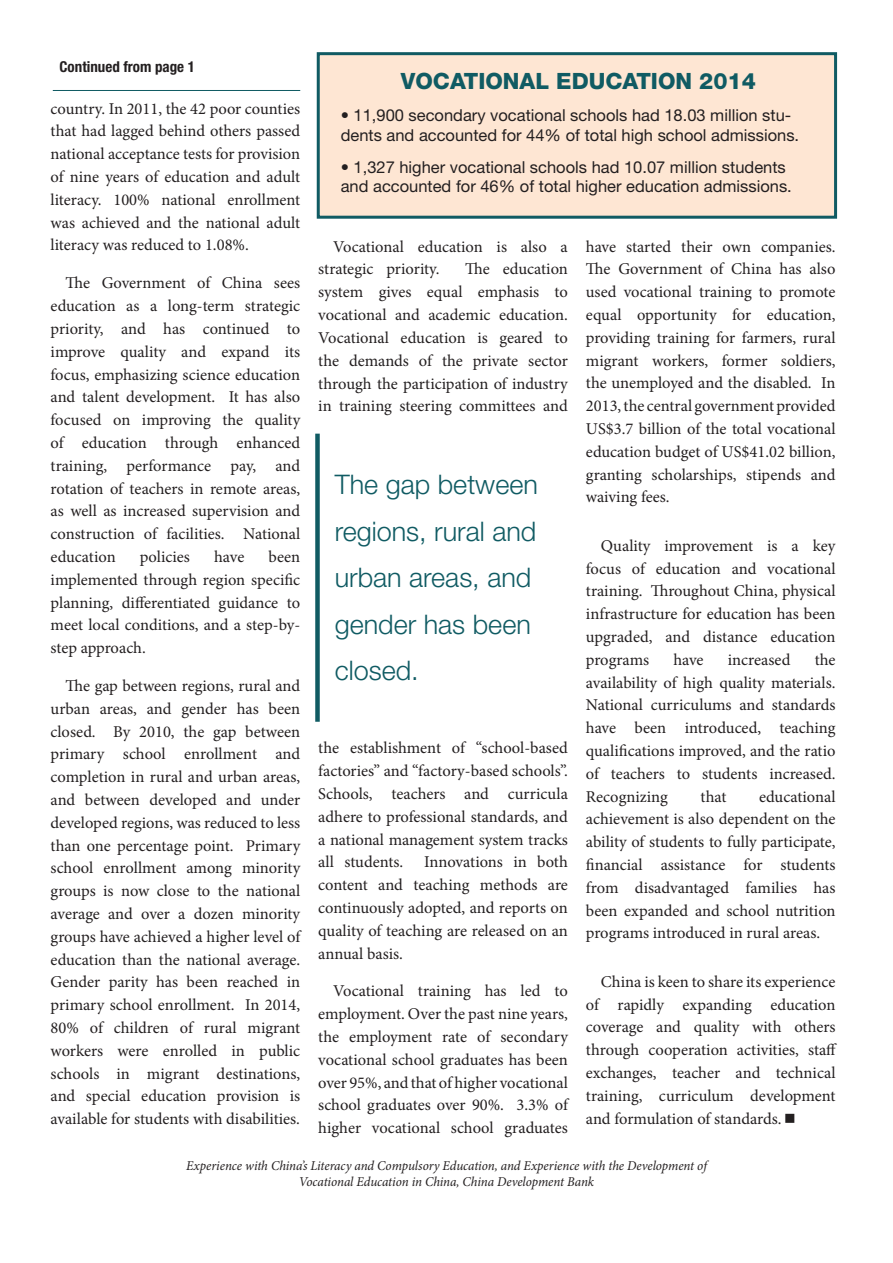
<style>
.page{position:relative;width:893px;height:1263px;background:#fff}
.page>*{position:absolute;margin:0;border:0;box-sizing:border-box;transform-origin:0 0}
.PULL_QUOTE{font:300 27px/46.5px "Helvetica Neue LT Std";color:#105b63}
.t1{font:800 22.5px "Helvetica Neue LT Std";color:#105b63}
.body_text{font:16.5px/22.8px "Minion Pro";color:#231f20;text-align:justify}
.t2{font:16.5px/19.8px "Helvetica Neue LT Std";color:#231f20}
.t3{font:700 condensed 15px "Helvetica Neue LT Std";color:#231f20}
.t4{font:italic 13.5px "Minion Pro";letter-spacing:-.005em;color:#231f20}
</style>
<div class="page">
<div style="left:315px;top:434px;width:5px;height:288px;background:#105b63"></div>
<hr style="left:53px;top:90px;width:247px;height:1px;background:#105b63">
<div style="left:317px;top:52px;width:520px;height:167px;background:#fee6d3;border:3px solid #105b63"></div>
<p class="t3" style="left:60px;top:57px;width:137px">Continued from page 1</p>
<p class="body_text" style="left:51px;top:97px;width:251px">country. In 2011, the 42 poor counties that had lagged behind others passed national acceptance tests for provision of nine years of education and adult literacy. 100% national enrollment was achieved and the national adult literacy was reduced to 1.08%.</p>
<p class="body_text" style="left:51px;top:272px;width:251px;text-indent:15px">The Government of China sees education as a long-term strategic priority, and has continued to improve quality and expand its focus, emphasizing science education and talent development. It has also focused on improving the quality of education through enhanced training, performance pay, and rotation of teachers in remote areas, as well as increased supervision and construction of facilities. National education</p>
<p class="body_text" style="left:51px;top:545px;width:251px;text-indent:218px">been implemented through region specific planning, differentiated guidance to meet local conditions, and a step-by&shy;step approach.</p>
<p class="body_text" style="left:51px;top:674px;width:251px;text-indent:15px">The gap between regions, rural and urban areas, and gender has been closed. By 2010, the gap between primary school enrollment and completion in rural and urban areas, and between developed and under developed regions, was reduced to less than one percentage point. Primary school enrollment among minority groups is now close to the national average and over a dozen minority groups have achieved a higher level of education than the national average.<br>Gender parity has been reached in primary school enrollment. In 2014, 80% of children of rural migrant workers were enrolled in public schools in migrant destinations, and special education provision is available for students with disabilities.</p>
<p class="body_text" style="left:140px;top:545px;width:52px">policies</p>
<p class="body_text" style="left:214px;top:545px;width:32px">have</p>
<p class="t1" style="left:401px;top:68px;width:357px">VOCATIONAL EDUCATION 2014</p>
<p class="t2" style="left:341px;top:105px;width:460px">• 11,900 secondary vocational schools had 18.03 million stu&shy;dents and accounted for 44% of total high school admissions.</p>
<p class="t2" style="left:341px;top:157px;width:453px">• 1,327 higher vocational schools had 10.07 million students and accounted for 46% of total higher education admissions.</p>
<p class="body_text" style="left:318px;top:235px;width:251px;text-indent:15px">Vocational education is also a strategic priority.</p>
<p class="body_text" style="left:318px;top:258px;width:251px;text-indent:147px">The education system gives equal emphasis to vocational and academic education.<br>Vocational education is geared to the demands of the private sector through the participation of industry in training steering committees and</p>
<p class="PULL_QUOTE" style="left:335px;top:461px;width:205px">The gap between regions, rural and urban areas, and gender has been closed.</p>
<p class="body_text" style="left:318px;top:737px;width:251px">the establishment of “school-based factories” and “factory-based schools”.<br>Schools, teachers and curricula adhere to professional standards, and a national management system tracks all students.</p>
<p class="body_text" style="left:318px;top:851px;width:251px;text-indent:106px">Innovations in both content and teaching methods are continuously adopted, and reports on quality of teaching are released on an annual basis.</p>
<p class="body_text" style="left:318px;top:980px;width:251px;text-indent:15px">Vocational training has led to employment. Over the past nine years, the employment rate of secondary vocational school graduates has been over 95%, and that of higher vocational school graduates over 90%. 3.3% of higher vocational school graduates</p>
<p class="body_text" style="left:586px;top:235px;width:251px">have started their own companies.<br>The Government of China has also used vocational training to promote equal opportunity for education, providing training for farmers, rural migrant workers, former soldiers, the unemployed and the disabled. In 2013, the central government provided US$3.7 billion of the total vocational education budget of US$41.02 billion, granting scholarships, stipends and waiving fees.</p>
<p class="body_text" style="left:586px;top:534px;width:251px;text-indent:15px">Quality improvement is a key focus of education and vocational training. Throughout China, physical infrastructure for education has been upgraded, and distance education programs</p>
<p class="body_text" style="left:586px;top:648px;width:251px;text-indent:229px">the availability of high quality materials.<br>National curriculums and standards have been introduced, teaching qualifications improved, and the ratio of teachers to students increased.<br>Recognizing</p>
<p class="body_text" style="left:673px;top:648px;width:32px">have</p>
<p class="body_text" style="left:728px;top:648px;width:64px">increased</p>
<p class="body_text" style="left:586px;top:785px;width:251px;text-indent:173px">educational achievement is also dependent on the ability of students to fully participate, financial assistance for students from disadvantaged families has been expanded and school nutrition programs introduced in rural areas.</p>
<p class="body_text" style="left:586px;top:970px;width:253px;text-indent:15px">China is keen to share its experience of rapidly expanding education coverage and quality with others through cooperation activities, staff exchanges, teacher and technical training, curriculum development and formulation of standards.</p>
<p class="body_text" style="left:700px;top:785px;width:27px">that</p>
<p class="t4" style="left:186px;top:1156px;width:522px">Experience with China’s Literacy and Compulsory Education, and Experience with the Development of</p>
<p class="t4" style="left:299px;top:1172px;width:297px">Vocational Education in China, China Development Bank</p>
</div>
